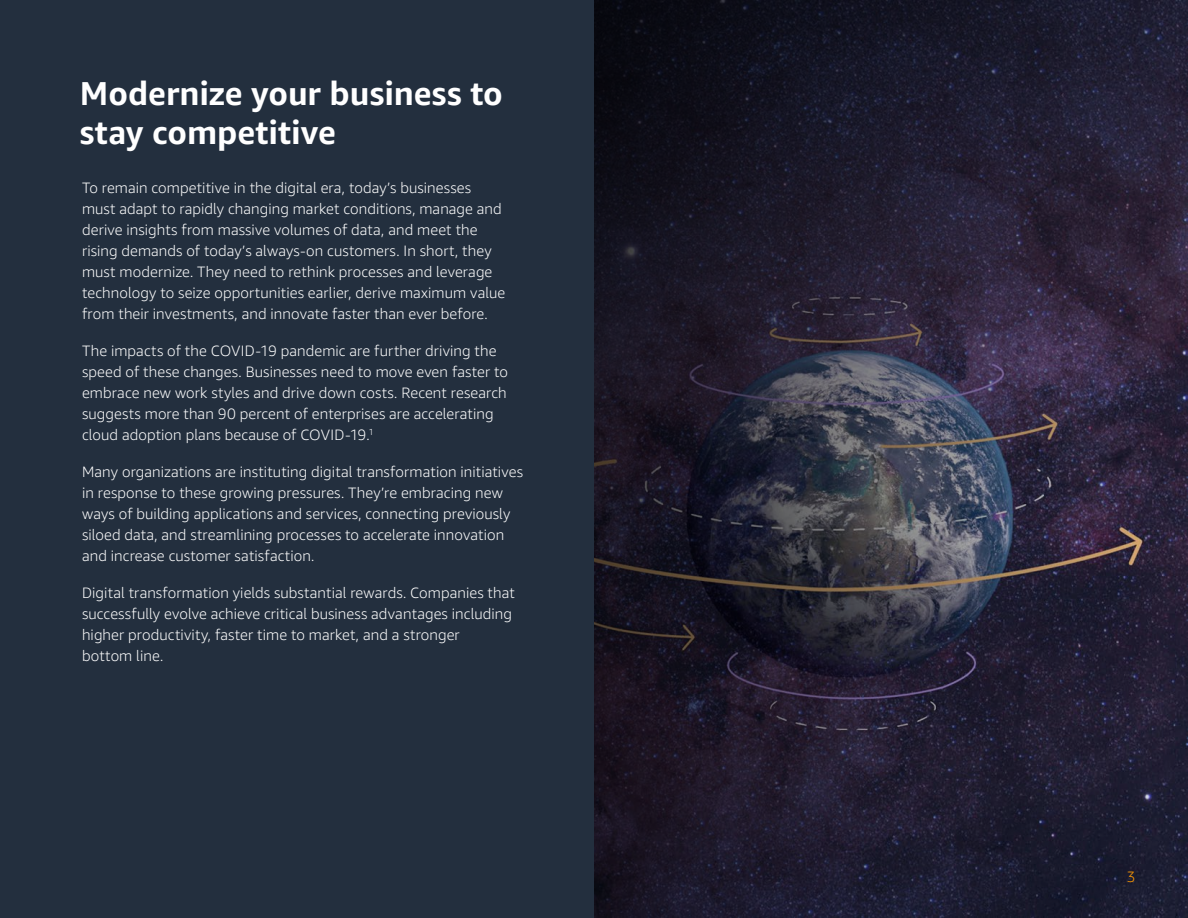
<style>
.page{position:relative;width:1188px;height:918px;background:#fff}
.page>*{position:absolute;margin:0;border:0;box-sizing:border-box;transform-origin:0 0}
.t1{font:700 33px/39.6px "Amazon Ember";letter-spacing:-.005em;color:#fff}
.t2{font:300 15px/21px "Amazon Ember";letter-spacing:.005em;color:#fff}
.t3{font:300 15px "Amazon Ember";color:#f90}
</style>
<div class="page">
<svg style="left:594px;top:1px;width:594px;height:916px;background:#252132"></svg>
<div style="left:0;top:0;width:594px;height:918px;background:#232f3e"></div>
<h1 class="t1" style="left:80px;top:74px;width:424px">Modernize your business to stay competitive</h1>
<p class="t2" style="left:82px;top:177px;width:425px">To remain competitive in the digital era, today’s businesses must adapt to rapidly changing market conditions, manage and derive insights from massive volumes of data, and meet the rising demands of today’s always-on customers. In short, they must modernize. They need to rethink processes and leverage technology to seize opportunities earlier, derive maximum value from their investments, and innovate faster than ever before.</p>
<p class="t2" style="left:82px;top:340px;width:428px">The impacts of the COVID-19 pandemic are further driving the speed of these changes. Businesses need to move even faster to embrace new work styles and drive down costs. Recent research suggests more than 90 percent of enterprises are accelerating cloud adoption plans because of COVID-19.<sup>1</sup></p>
<p class="t2" style="left:82px;top:461px;width:442px">Many organizations are instituting digital transformation initiatives in response to these growing pressures. They’re embracing new ways of building applications and services, connecting previously siloed data, and streamlining processes to accelerate innovation and increase customer satisfaction.</p>
<p class="t2" style="left:82px;top:582px;width:434px">Digital transformation yields substantial rewards. Companies that successfully evolve achieve critical business advantages including higher productivity, faster time to market, and a stronger<br>bottom line.</p>
<p class="t3" style="left:1127px;top:868px;width:10px">3</p>
</div>
